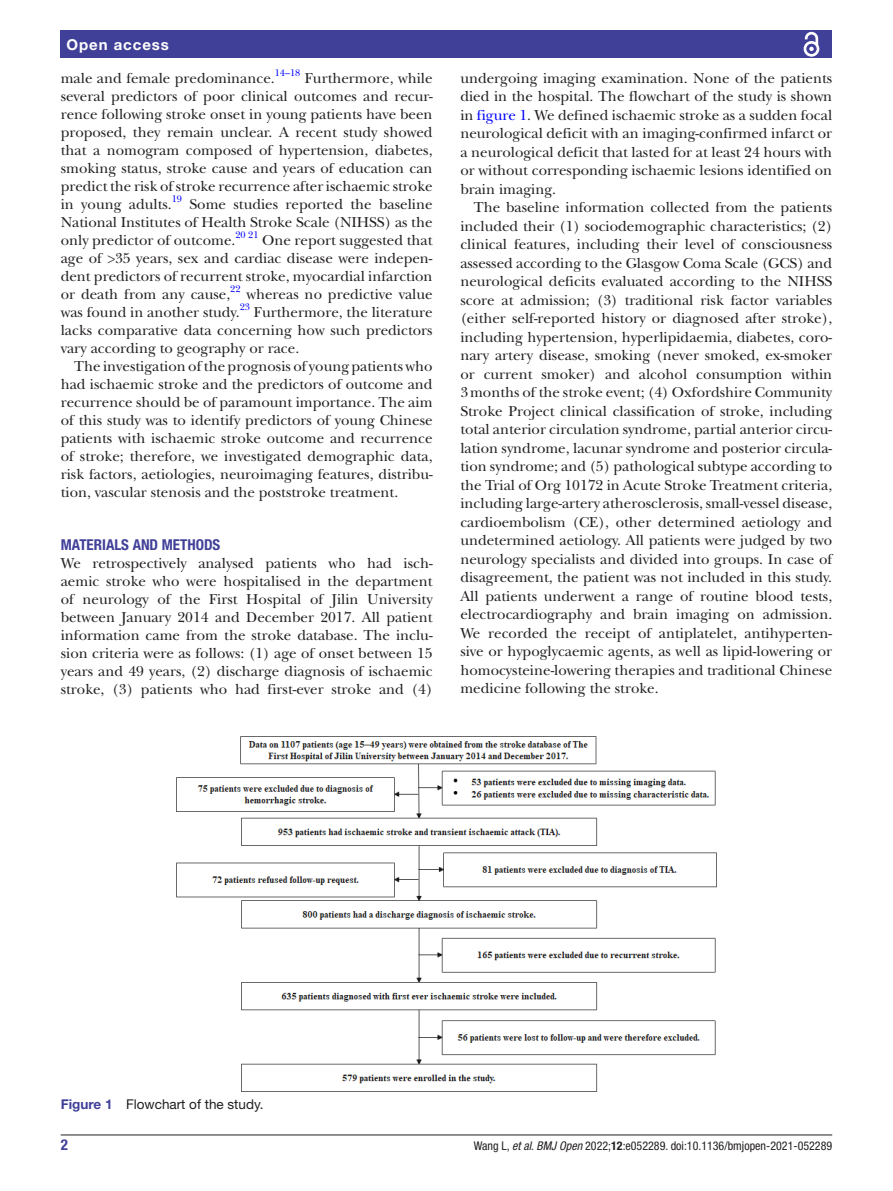
<style>
.page{position:relative;width:893px;height:1191px;background:#fff}
.page>*{position:absolute;margin:0;border:0;box-sizing:border-box;transform-origin:0 0}
.t1{font:15px/18.5px "New Baskerville";color:#231f20;text-align:justify}
.t2{font:700 condensed 15px "Helvetica Neue LT Std";color:#414099}
.t3{font:700 15px "Helvetica Neue LT Std";letter-spacing:.065em;color:#fff}
.t4{font:13.5px "Helvetica Neue LT Std";color:#231f20}
.t5{font:condensed 12px "Helvetica Neue LT Std";color:#231f20}
.t6{font:9.9px "New Baskerville";color:#00f}
.s1{color:#00f}
.s2{font-weight:700;color:#414099}
.s3{font-style:italic}
.s4{font-weight:700}
</style>
<div class="page">
<hr style="left:61px;top:1134px;width:771px;height:1px;background:#231f20">
<div style="left:61px;top:31px;width:771px;height:27px;background:#414099"></div>
<svg style="left:803px;top:31px;width:17px;height:26px"></svg>
<img style="left:176px;top:737px;width:540px;height:354px">
<p class="t3" style="left:66px;top:35px;width:104px">Open access</p>
<p class="t1" style="left:61px;top:69px;width:216px">male and female predominance.</p>
<p class="t6" style="left:275px;top:67px;width:27px">14–18</p>
<p class="t1" style="left:61px;top:69px;width:373px;line-height:18px;text-indent:244px">Furthermore, while several predictors of poor clinical outcomes and recur&shy;rence following stroke onset in young patients have been proposed, they remain unclear. A recent study showed that a nomogram composed of hypertension, diabetes, smoking status, stroke cause and years of education can predict the risk of stroke recurrence after ischaemic stroke in young adults.</p>
<p class="t6" style="left:172px;top:193px;width:12px">19</p>
<p class="t1" style="left:61px;top:195px;width:373px;line-height:18px;text-indent:129px">Some studies reported the baseline National Institutes of Health Stroke Scale (NIHSS) as the only predictor of outcome.</p>
<p class="t6" style="left:235px;top:229px;width:25px">20 21</p>
<p class="t1" style="left:61px;top:231px;width:373px;line-height:18px;text-indent:201px">One report suggested that age of &gt;35 years, sex and cardiac disease were indepen&shy;dent predictors of recurrent stroke, myocardial infarction or death from any cause,</p>
<p class="t6" style="left:230px;top:283px;width:12px">22</p>
<p class="t1" style="left:247px;top:285px;width:188px">whereas no predictive value</p>
<p class="t1" style="left:61px;top:303px;width:180px">was found in another study.</p>
<p class="t6" style="left:240px;top:301px;width:12px">23</p>
<p class="t1" style="left:61px;top:303px;width:373px;line-height:18px;text-indent:193px">Furthermore, the literature lacks comparative data concerning how such predictors vary according to geography or race.</p>
<p class="t1" style="left:61px;top:357px;width:373px;line-height:18px;text-indent:14px">The investigation of the prognosis of young patients who had ischaemic stroke and the predictors of outcome and recurrence should be of paramount importance. The aim of this study was to identify predictors of young Chinese patients with ischaemic stroke outcome and recurrence of stroke; therefore, we investigated demographic data, risk factors, aetiologies, neuroimaging features, distribu&shy;tion, vascular stenosis and the poststroke treatment.</p>
<p class="t2" style="left:61px;top:535px;width:161px">MATERIALS AND METHODS</p>
<p class="t1" style="left:61px;top:554px;width:373px;line-height:18px">We retrospectively analysed patients who had isch&shy;aemic stroke who were hospitalised in the department of neurology of the First Hospital of Jilin University between January 2014 and December 2017. All patient information came from the stroke database. The inclu&shy;sion criteria were as follows: (1) age of onset between 15 years and 49 years, (2) discharge diagnosis of ischaemic stroke, (3) patients who had first-ever stroke and (4)</p>
<p class="t1" style="left:460px;top:69px;width:373px">undergoing imaging examination. None of the patients died in the hospital. The flowchart of the study is shown in <span class="s1">figure 1</span>. We defined ischaemic stroke as a sudden focal neurological deficit with an imaging-confirmed infarct or a neurological deficit that lasted for at least 24 hours with or without corresponding ischaemic lesions identified on brain imaging.</p>
<p class="t1" style="left:460px;top:198px;width:373px;text-indent:14px">The baseline information collected from the patients included their (1) sociodemographic characteristics; (2) clinical features, including their level of consciousness assessed according to the Glasgow Coma Scale (GCS) and neurological deficits evaluated according to the NIHSS score at admission; (3) traditional risk factor variables (either self-reported history or diagnosed after stroke), including hypertension, hyperlipidaemia, diabetes, coro&shy;nary artery disease, smoking (never smoked, ex-smoker or current smoker) and alcohol consumption within 3months of the stroke event; (4) Oxfordshire Community Stroke Project clinical classification of stroke, including total anterior circulation syndrome, partial anterior circu&shy;lation syndrome, lacunar syndrome and posterior circula&shy;tion syndrome; and (5) pathological subtype according to the Trial of Org 10172 in Acute Stroke Treatment criteria, including large-artery atherosclerosis, small-vessel disease, cardioembolism (CE), other determined aetiology and undetermined aetiology. All patients were judged by two neurology specialists and divided into groups. In case of disagreement, the patient was not included in this study.<br>All patients underwent a range of routine blood tests, electrocardiography and brain imaging on admission.<br>We recorded the receipt of antiplatelet, antihyperten&shy;sive or hypoglycaemic agents, as well as lipid-lowering or homocysteine-lowering therapies and traditional Chinese medicine following the stroke.</p>
<p class="t4" style="left:61px;top:1096px;width:204px"><span class="s2">Figure 1</span> Flowchart of the study.</p>
<p class="t2" style="left:61px;top:1135px;width:9px">2</p>
<p class="t5" style="left:474px;top:1138px;width:360px">Wang L, <span class="s3">et al</span>. <span class="s3">BMJ Open</span> 2022;<span class="s4">12</span>:e052289. doi:10.1136/bmjopen-2021-052289</p>
</div>
